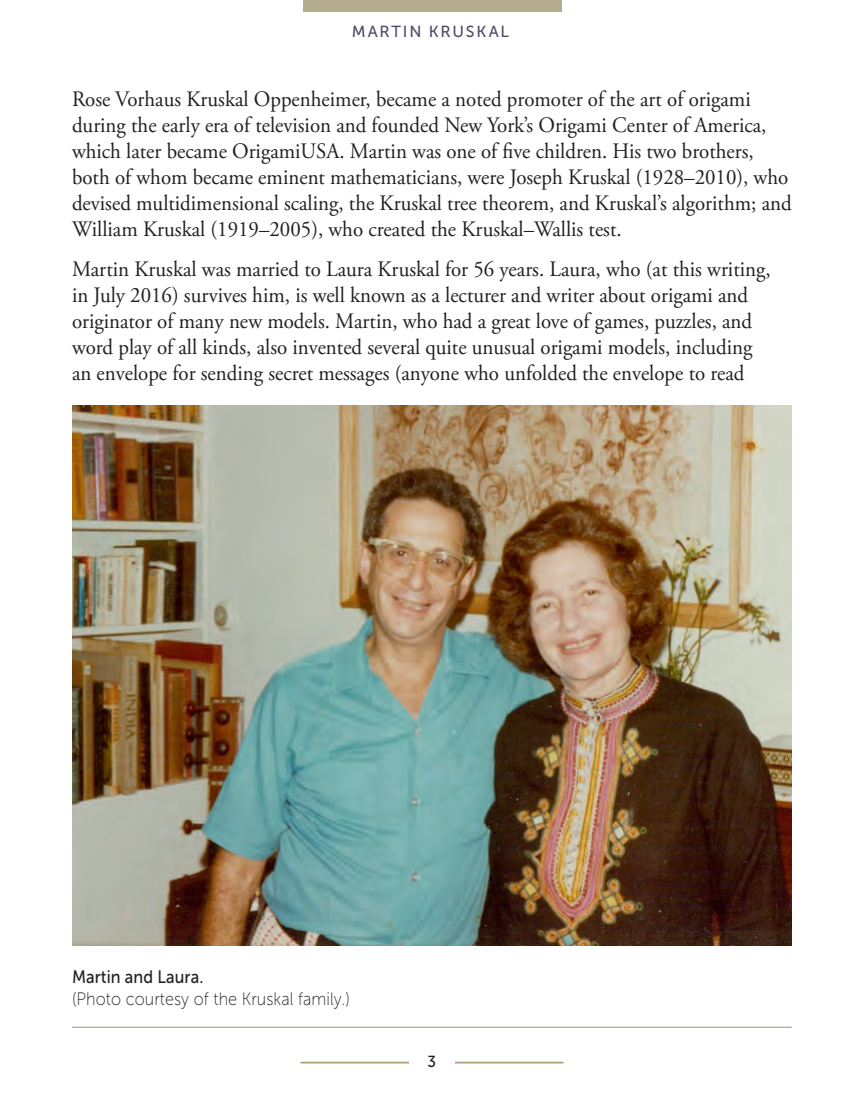
<style>
.page{position:relative;width:864px;height:1098px;background:#fff}
.page>*{position:absolute;margin:0;border:0;box-sizing:border-box;transform-origin:0 0}
.t1{font:22px/26px "Adobe Garamond Pro";color:#231f20;scale:.95 1}
.t2{font:18px "Museo Sans 100";letter-spacing:.005em;color:#231f20;scale:.9 1}
.t3{font:18px "Museo Sans 500";letter-spacing:.005em;color:#231f20;scale:.9 1}
.t4{font:16px "Museo Sans 500";letter-spacing:.115em;color:#534a68}
.t5{font:16px "Museo Sans 500";color:#231f20;scale:.95 1}
</style>
<div class="page">
<hr style="left:301px;top:1062px;width:262px;height:1px;background:#9e936a">
<hr style="left:301px;top:1063px;width:262px;height:1px;background:#9e936a">
<div style="left:409px;top:1055px;width:45px;height:27px;background:#fff"></div>
<div style="left:303px;top:0;width:258px;height:12px;background:#b5ac8e"></div>
<img style="left:72px;top:406px;width:720px;height:540px">
<hr style="left:72px;top:1027px;width:720px;height:1px;background:#9e936a">
<p class="t4" style="left:352px;top:23px;width:159px">MARTIN KRUSKAL</p>
<p class="t1" style="left:72px;top:87px;width:759px">Rose Vorhaus Kruskal Oppenheimer, became a noted promoter of the art of origami during the early era of television and founded New York’s Origami Center of America, which later became OrigamiUSA. Martin was one of five children. His two brothers, both of whom became eminent mathematicians, were Joseph Kruskal (1928–2010), who devised multidimensional scaling, the Kruskal tree theorem, and Kruskal’s algorithm; and William Kruskal (1919–2005), who created the Kruskal–Wallis test.</p>
<p class="t1" style="left:72px;top:257px;width:737px">Martin Kruskal was married to Laura Kruskal for 56 years. Laura, who (at this writing, in July 2016) survives him, is well known as a lecturer and writer about origami and originator of many new models. Martin, who had a great love of games, puzzles, and word play of all kinds, also invented several quite unusual origami models, including an envelope for sending secret messages (anyone who unfolded the envelope to read</p>
<p class="t3" style="left:72px;top:967px;width:148px">Martin and Laura.</p>
<p class="t2" style="left:72px;top:990px;width:310px">(Photo courtesy of the Kruskal family.)</p>
<p class="t5" style="left:427px;top:1052px;width:11px">3</p>
</div>
